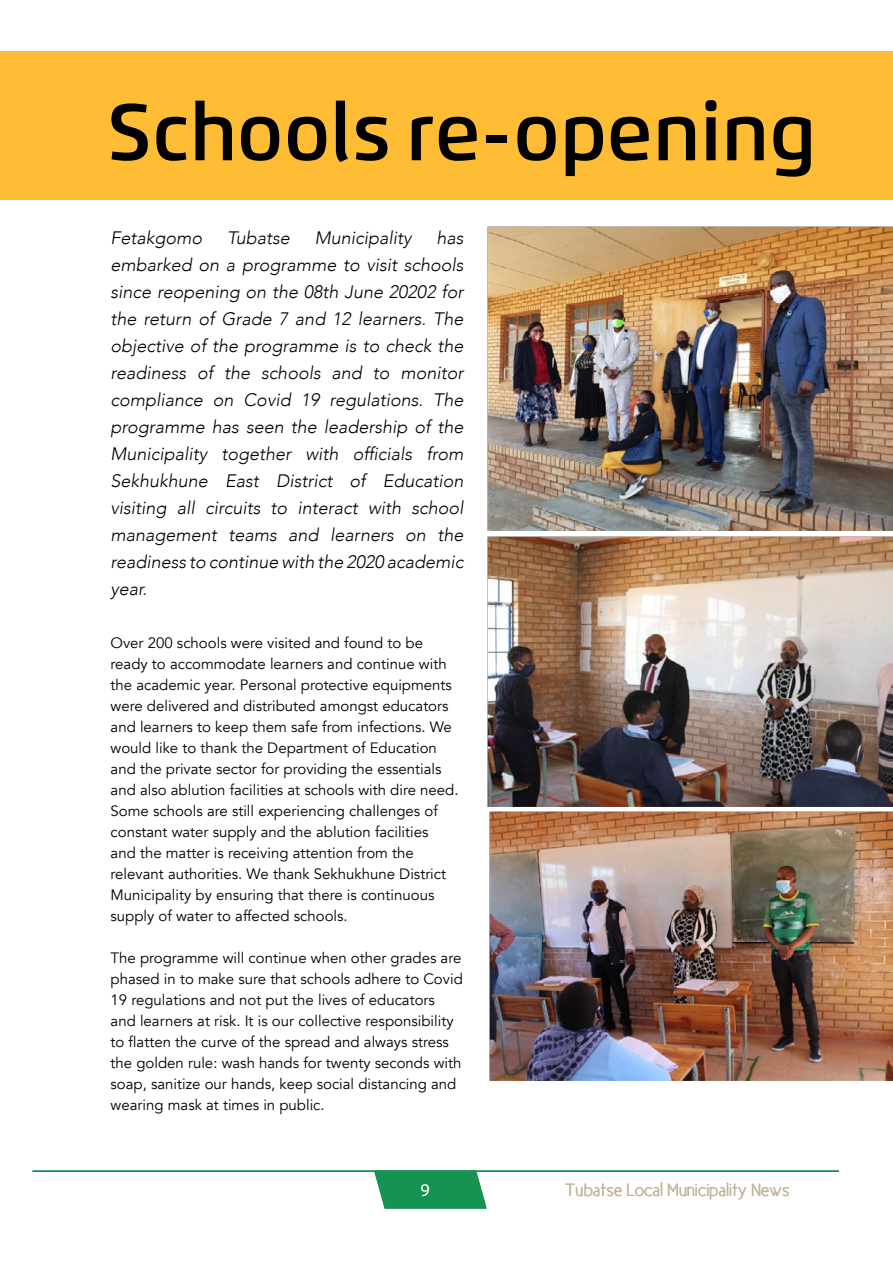
<style>
.page{position:relative;width:893px;height:1263px;background:#fff}
.page>*{position:absolute;margin:0;border:0;box-sizing:border-box;transform-origin:0 0}
.t1{font:600 80.4px "Flexo";color:#000}
.t2{font:italic 300 18px/27px "Avenir";color:#000;text-align:justify}
.t3{font:18px "New Cicle Gordita";color:#c2b59b}
.t4{font:18px "Myriad Pro";color:#fff}
.t5{font:15px/21px "Avenir";color:#000}
</style>
<div class="page">
<div style="left:0;top:52px;width:893px;height:148px;background:#ffbd36"></div>
<hr style="left:33px;top:1170px;width:806px;height:2px;background:#169253">
<svg style="left:374px;top:1170px;width:113px;height:38px;background:#2b9b62"></svg>
<img style="left:487px;top:227px;width:405px;height:304px">
<img style="left:488px;top:536px;width:405px;height:270px">
<img style="left:490px;top:812px;width:402px;height:268px">
<h1 class="t1" style="left:107px;top:83px;width:711px">Schools re-opening</h1>
<p class="t2" style="left:111px;top:224px;width:354px;text-indent:326px">has embarked on a programme to visit schools since reopening on the 08th June 20202 for the return of Grade 7 and 12 learners. The objective of the programme is to check the readiness of the schools and to monitor compliance on Covid 19 regulations. The programme has seen the leadership of the Municipality together with officials from Sekhukhune East District of Education visiting all circuits to interact with school management teams and learners on the readiness to continue with the 2020 academic year.</p>
<p class="t5" style="left:111px;top:633px;width:350px">Over 200 schools were visited and found to be ready to accommodate learners and continue with the academic year. Personal protective equipments were delivered and distributed amongst educators and learners to keep them safe from infections. We would like to thank the Department of Education and the private sector for providing the essentials and also ablution facilities at schools with dire need.<br>Some schools are still experiencing challenges of constant water supply and the ablution facilities<br>and the matter is receiving attention from the relevant authorities. We thank Sekhukhune District Municipality by ensuring that there is continuous supply of water to affected schools.</p>
<p class="t5" style="left:111px;top:948px;width:354px">The programme will continue when other grades are phased in to make sure that schools adhere to Covid 19 regulations and not put the lives of educators and learners at risk. It is our collective responsibility to flatten the curve of the spread and always stress the golden rule: wash hands for twenty seconds with soap, sanitize our hands, keep social distancing and wearing mask at times in public.</p>
<p class="t2" style="left:111px;top:224px;width:93px">Fetakgomo</p>
<p class="t2" style="left:227px;top:224px;width:64px">Tubatse</p>
<p class="t2" style="left:315px;top:224px;width:98px">Municipality</p>
<p class="t4" style="left:420px;top:1179px;width:11px">9</p>
<p class="t3" style="left:565px;top:1181px;width:226px">Tubatse Local Municipality News</p>
</div>
